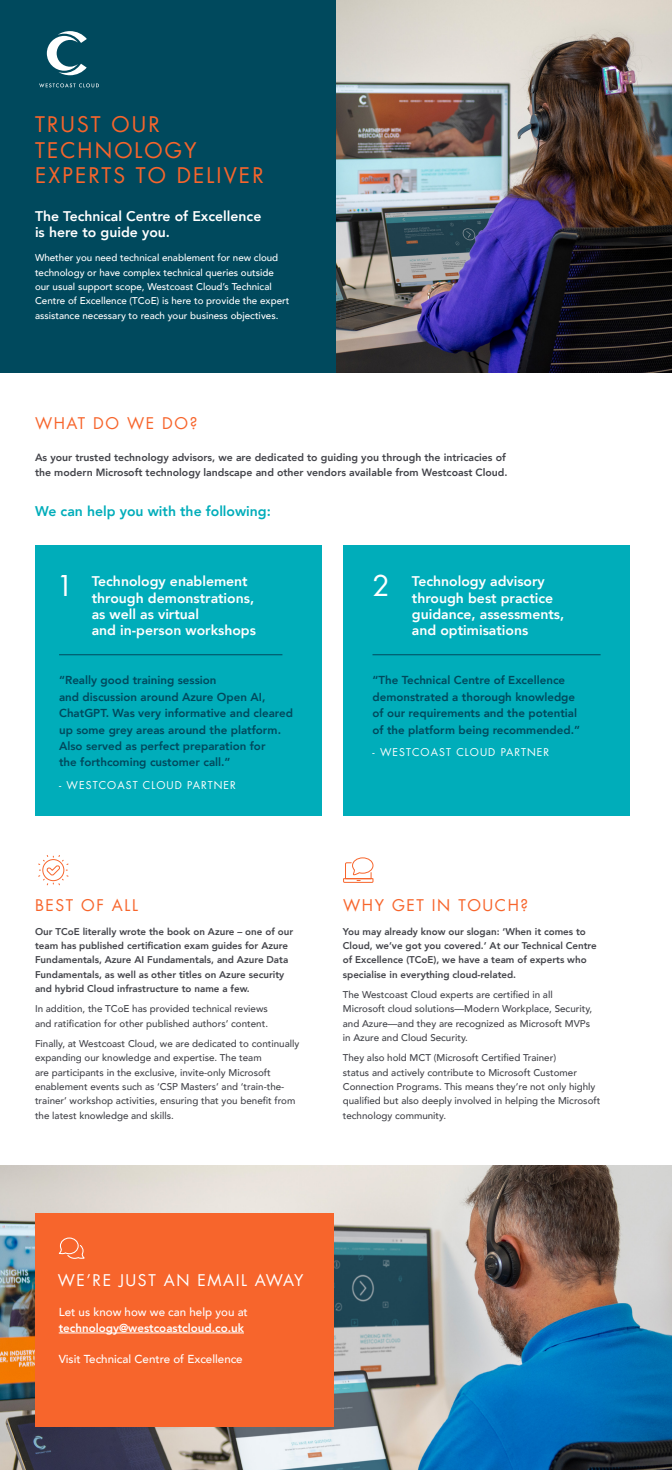
<style>
.page{position:relative;width:672px;height:1470px;background:#fff}
.page>*{position:absolute;margin:0;border:0;box-sizing:border-box;transform-origin:0 0}
.t1{font:28px "Futura LT";color:#fff}
.t2{font:21.07px/25.3px "Futura LT";letter-spacing:.1em;color:#f7652c}
.t3{font:15.75px "Futura LT";letter-spacing:.1em;color:#f7652c}
.t4{font:15.75px "Futura LT";letter-spacing:.1em;color:#fff}
.t5{font:800 14px/16.1px "Avenir";color:#fff}
.t6{font:800 14px "Avenir";color:#00adba}
.t7{font:800 11.55px/16.4px "Avenir";color:#00495d}
.t8{font:500 11.55px "Avenir";color:#fff}
.t9{font:800 11.55px "Avenir";color:#fff}
.t10{font:800 10.5px/14.3px "Avenir";color:#43444a}
.t11{font:10.5px "Futura LT";letter-spacing:.1em;color:#fff}
.t12{font:500 9.8px/14.3px "Avenir";color:#43444a}
.t13{font:800 9.8px/14.3px "Avenir";color:#43444a}
.t14{font:500 9.8px/14.3px "Avenir";color:#fff}
</style>
<div class="page">
<div style="left:0;top:0;width:672px;height:372px;background:#00495d"></div>
<img style="left:336px;top:0;width:336px;height:372px">
<div style="left:35px;top:546px;width:287px;height:270px;background:#00adba"></div>
<div style="left:343px;top:546px;width:287px;height:270px;background:#00adba"></div>
<img style="left:0;top:1166px;width:672px;height:304px">
<svg style="left:39px;top:83px;width:60px;height:5px"></svg>
<svg style="left:47px;top:31px;width:40px;height:44px"></svg>
<hr style="left:59px;top:654px;width:223px;height:1px;background:#00495d">
<hr style="left:373px;top:654px;width:228px;height:1px;background:#00495d">
<svg style="left:38px;top:855px;width:31px;height:31px"></svg>
<svg style="left:343px;top:857px;width:31px;height:26px"></svg>
<div style="left:35px;top:1213px;width:299px;height:213px;background:#f7652c"></div>
<hr style="left:59px;top:1333px;width:185px;height:1px;background:#fff">
<svg style="left:58px;top:1237px;width:27px;height:22px"></svg>
<h2 class="t2" style="left:35px;top:112px;width:230px">TRUST OUR<br>TECHNOLOGY<br>EXPERTS TO DELIVER</h2>
<h3 class="t5" style="left:35px;top:208px;width:228px">The Technical Centre of Excellence is here to guide you.</h3>
<p class="t14" style="left:35px;top:250px;width:256px">Whether you need technical enablement for new cloud technology or have complex technical queries outside our usual support scope, Westcoast Cloud’s Technical Centre of Excellence (TCoE) is here to provide the expert assistance necessary to reach your business objectives.</p>
<h3 class="t3" style="left:35px;top:413px;width:164px">WHAT DO WE DO?</h3>
<p class="t10" style="left:35px;top:451px;width:474px">As your trusted technology advisors, we are dedicated to guiding you through the intricacies of the modern Microsoft technology landscape and other vendors available from Westcoast Cloud.</p>
<h3 class="t6" style="left:35px;top:501px;width:237px">We can help you with the following:</h3>
<h1 class="t1" style="left:57px;top:567px;width:19px">1</h1>
<h1 class="t1" style="left:373px;top:567px;width:19px">2</h1>
<h3 class="t5" style="left:92px;top:574px;width:166px">Technology enablement through demonstrations, as well as virtual<br>and in-person workshops</h3>
<h3 class="t5" style="left:412px;top:574px;width:154px">Technology advisory through best practice guidance, assessments, and optimisations</h3>
<p class="t7" style="left:59px;top:672px;width:236px">“Really good training session<br>and discussion around Azure Open AI, ChatGPT. Was very informative and cleared up some grey areas around the platform.<br>Also served as perfect preparation for<br>the forthcoming customer call.”</p>
<p class="t11" style="left:59px;top:778px;width:178px">- WESTCOAST CLOUD PARTNER</p>
<p class="t7" style="left:373px;top:672px;width:209px">“The Technical Centre of Excellence demonstrated a thorough knowledge of our requirements and the potential of the platform being recommended.”</p>
<p class="t11" style="left:373px;top:745px;width:178px">- WESTCOAST CLOUD PARTNER</p>
<h3 class="t3" style="left:35px;top:895px;width:104px">BEST OF ALL</h3>
<h3 class="t3" style="left:343px;top:895px;width:187px">WHY GET IN TOUCH?</h3>
<p class="t13" style="left:35px;top:924px;width:260px">Our TCoE literally wrote the book on Azure – one of our team has published certification exam guides for Azure Fundamentals, Azure AI Fundamentals, and Azure Data Fundamentals, as well as other titles on Azure security and hybrid Cloud infrastructure to name a few.</p>
<p class="t12" style="left:35px;top:1001px;width:235px">In addition, the TCoE has provided technical reviews and ratification for other published authors’ content.</p>
<p class="t12" style="left:35px;top:1036px;width:266px">Finally, at Westcoast Cloud, we are dedicated to continually expanding our knowledge and expertise. The team<br>are participants in the exclusive, invite-only Microsoft enablement events such as ‘CSP Masters’ and ‘train-the&shy;trainer’ workshop activities, ensuring that you benefit from the latest knowledge and skills.</p>
<p class="t13" style="left:343px;top:924px;width:256px">You may already know our slogan: ‘When it comes to Cloud, we’ve got you covered.’ At our Technical Centre of Excellence (TCoE), we have a team of experts who specialise in everything cloud-related.</p>
<p class="t12" style="left:343px;top:987px;width:251px">The Westcoast Cloud experts are certified in all Microsoft cloud solutions—Modern Workplace, Security, and Azure—and they are recognized as Microsoft MVPs in Azure and Cloud Security.</p>
<p class="t12" style="left:343px;top:1050px;width:259px">They also hold MCT (Microsoft Certified Trainer)<br>status and actively contribute to Microsoft Customer Connection Programs. This means they’re not only highly qualified but also deeply involved in helping the Microsoft technology community.</p>
<h3 class="t4" style="left:58px;top:1270px;width:247px">WE’RE JUST AN EMAIL AWAY</h3>
<p class="t8" style="left:59px;top:1302px;width:191px">Let us know how we can help you at</p>
<p class="t9" style="left:59px;top:1319px;width:187px">technology@westcoastcloud.co.uk</p>
<p class="t8" style="left:59px;top:1349px;width:186px">Visit Technical Centre of Excellence</p>
</div>
